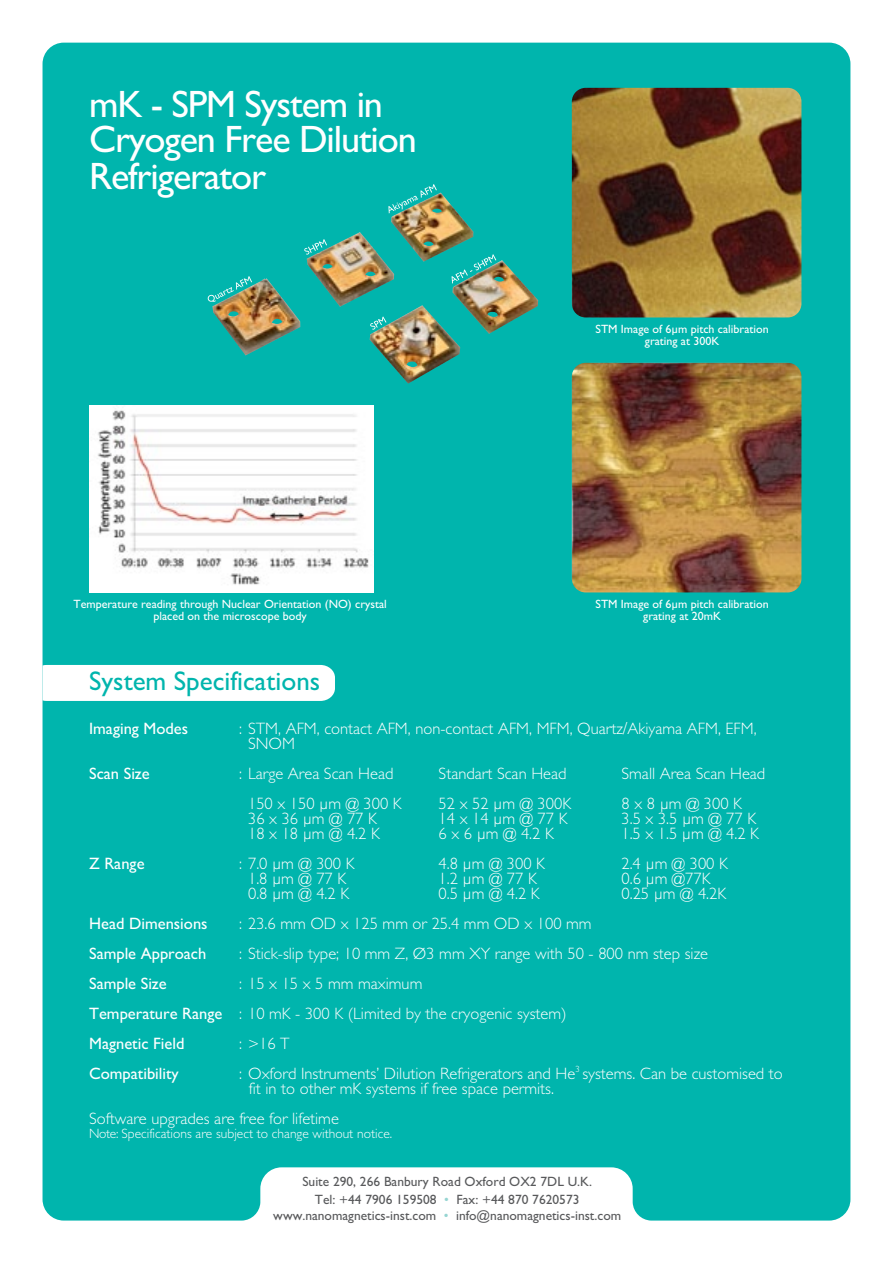
<style>
.page{position:relative;width:893px;height:1263px;background:#fff}
.page>*{position:absolute;margin:0;border:0;box-sizing:border-box;transform-origin:0 0}
.t1{font:38.25px/35.8px "M Gill Sans";letter-spacing:-.03em;color:#fff}
.t2{font:27px "M Gill Sans";color:#00b5ad}
.t3{font:300 16.5px/15px "M Gill Sans";color:#fff}
.t4{font:16.5px "M Gill Sans";color:#fff}
.t5{font:13.5px/18.3px "M Gill Sans";color:#58595b;text-align:center}
.t6{font:300 13.5px "M Gill Sans";color:#fff}
.t7{font:12px/12px "M Gill Sans";color:#fff;text-align:center}
.s1{font-weight:400}
.s2{color:#96d5d2}
</style>
<div class="page">
<div style="left:43px;top:43px;width:807px;height:1177px;background:#00b5ad"></div>
<svg style="left:43px;top:665px;width:292px;height:36px"></svg>
<img style="left:212px;top:193px;width:326px;height:191px">
<svg style="left:207px;top:276px;width:45px;height:26px"></svg>
<svg style="left:304px;top:239px;width:23px;height:16px"></svg>
<svg style="left:388px;top:184px;width:49px;height:29px"></svg>
<svg style="left:370px;top:316px;width:16px;height:14px"></svg>
<svg style="left:452px;top:254px;width:44px;height:30px"></svg>
<img style="left:572px;top:88px;width:229px;height:229px">
<img style="left:572px;top:363px;width:229px;height:229px">
<img style="left:89px;top:406px;width:284px;height:186px">
<h1 class="t1" style="left:89px;top:86px;width:329px">mK - SPM System in<br>Cryogen Free Dilution<br>Refrigerator</h1>
<p class="t7" style="left:73px;top:598px;width:315px">Temperature reading through Nuclear Orientation (NO) crystal placed on the microscope body</p>
<h2 class="t2" style="left:89px;top:665px;width:233px">System Specifications</h2>
<p class="t7" style="left:595px;top:322px;width:175px">STM Image of 6µm pitch calibration grating at 300K</p>
<p class="t7" style="left:595px;top:598px;width:175px">STM Image of 6µm pitch calibration grating at 20mK</p>
<p class="t4" style="left:89px;top:718px;width:101px">Imaging Modes</p>
<p class="t3" style="left:248px;top:720px;width:510px;text-indent:-9px">: STM, AFM, contact AFM, non-contact AFM, MFM, Quartz/Akiyama AFM, EFM,<br>SNOM</p>
<p class="t4" style="left:89px;top:763px;width:62px">Scan Size</p>
<p class="t3" style="left:239px;top:765px;width:156px">: Large Area Scan Head</p>
<p class="t3" style="left:439px;top:765px;width:129px">Standart Scan Head</p>
<p class="t3" style="left:621px;top:765px;width:145px">Small Area Scan Head</p>
<p class="t3" style="left:248px;top:795px;width:155px">150 x 150 µm @ 300 K</p>
<p class="t3" style="left:439px;top:795px;width:134px">52 x 52 µm @ 300K</p>
<p class="t3" style="left:621px;top:795px;width:122px">8 x 8 µm @ 300 K</p>
<p class="t3" style="left:248px;top:810px;width:130px">36 x 36 µm @ 77 K</p>
<p class="t3" style="left:439px;top:810px;width:130px">14 x 14 µm @ 77 K</p>
<p class="t3" style="left:621px;top:810px;width:136px">3.5 x 3.5 µm @ 77 K</p>
<p class="t3" style="left:248px;top:825px;width:133px">18 x 18 µm @ 4.2 K</p>
<p class="t3" style="left:439px;top:825px;width:117px">6 x 6 µm @ 4.2 K</p>
<p class="t3" style="left:621px;top:825px;width:139px">1.5 x 1.5 µm @ 4.2 K</p>
<p class="t4" style="left:89px;top:853px;width:57px">Z Range</p>
<p class="t3" style="left:239px;top:855px;width:117px">: 7.0 µm @ 300 K</p>
<p class="t3" style="left:439px;top:855px;width:108px">4.8 µm @ 300 K</p>
<p class="t3" style="left:621px;top:855px;width:108px">2.4 µm @ 300 K</p>
<p class="t3" style="left:248px;top:870px;width:100px">1.8 µm @ 77 K</p>
<p class="t3" style="left:439px;top:870px;width:100px">1.2 µm @ 77 K</p>
<p class="t3" style="left:621px;top:870px;width:90px">0.6 µm @77K</p>
<p class="t3" style="left:248px;top:885px;width:103px">0.8 µm @ 4.2 K</p>
<p class="t3" style="left:439px;top:885px;width:103px">0.5 µm @ 4.2 K</p>
<p class="t3" style="left:621px;top:885px;width:106px">0.25 µm @ 4.2K</p>
<p class="t4" style="left:89px;top:913px;width:120px">Head Dimensions</p>
<p class="t3" style="left:239px;top:915px;width:354px">: 23.6 mm OD x 125 mm or 25.4 mm OD x 100 mm</p>
<p class="t4" style="left:89px;top:943px;width:119px">Sample Approach</p>
<p class="t3" style="left:239px;top:945px;width:470px">: Stick-slip type; 10 mm Z, Ø3 mm XY range with 50 - 800 nm step size</p>
<p class="t4" style="left:89px;top:973px;width:79px">Sample Size</p>
<p class="t3" style="left:89px;top:968px;width:479px;line-height:30px;text-indent:150px">: 15 x 15 x 5 mm maximum<br><span class="s1">Temperature Range</span> : 10 mK - 300 K (Limited by the cryogenic system)<br><span class="s1">Magnetic Field</span></p>
<p class="t3" style="left:239px;top:1035px;width:52px">: &gt;16 T</p>
<p class="t4" style="left:89px;top:1063px;width:91px">Compatibility</p>
<p class="t3" style="left:249px;top:1065px;width:535px;text-indent:-10px">: Oxford Instruments’ Dilution Refrigerators and He<sup>3</sup> systems. Can be customised to fit in to other mK systems if free space permits.</p>
<p class="t3" style="left:89px;top:1110px;width:251px">Software upgrades are free for lifetime</p>
<p class="t6" style="left:89px;top:1126px;width:305px">Note: Specifications are subject to change without notice.</p>
<p class="t5" style="left:302px;top:1172px;width:291px">Suite 290, 266 Banbury Road Oxford OX2 7DL U.K.<br>Tel: +44 7906 159508 <span class="s2">•</span> Fax: +44 870 7620573</p>
<p class="t5" style="left:273px;top:1206px;width:349px">www.nanomagnetics-inst.com <span class="s2">•</span> info@nanomagnetics-inst.com</p>
</div>
